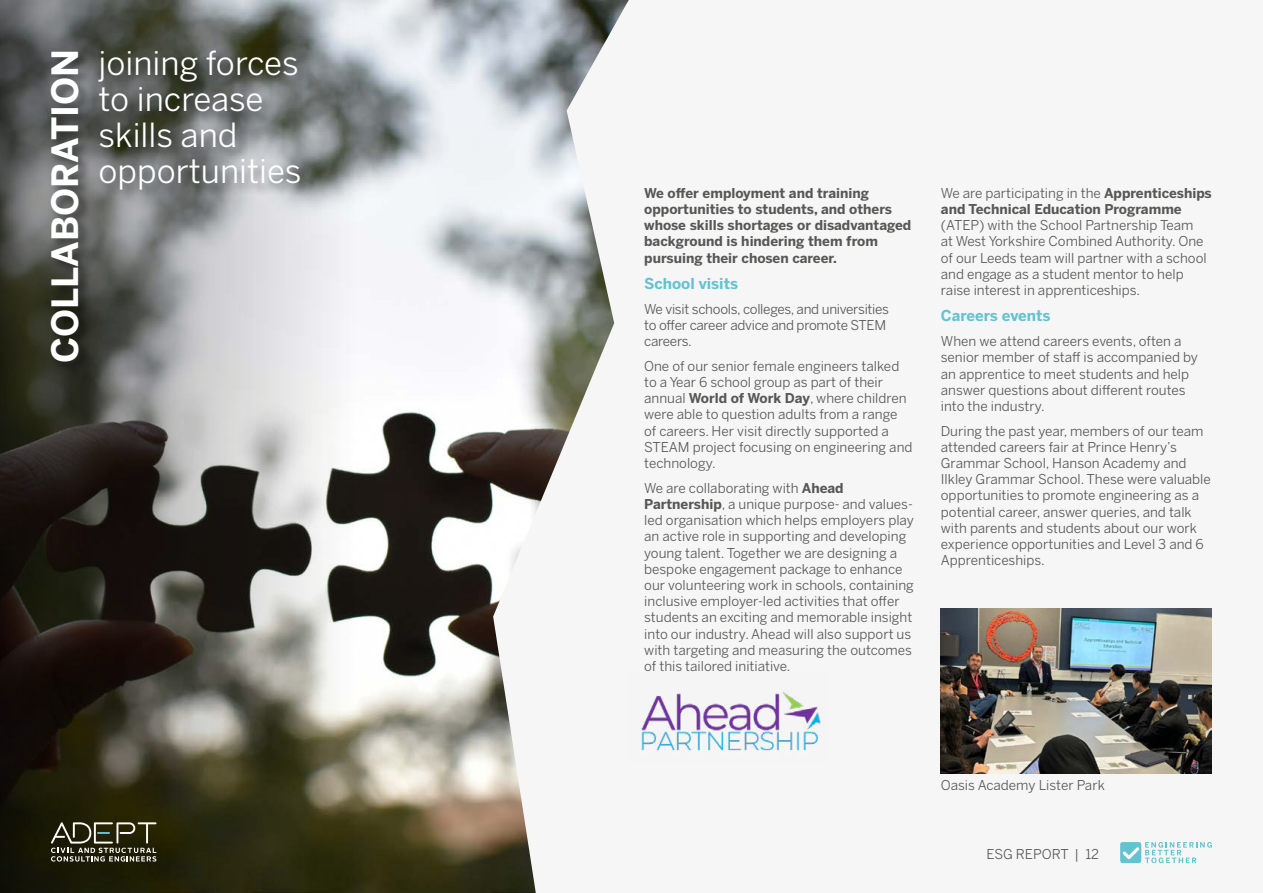
<style>
.page{position:relative;width:1263px;height:893px;background:#f6f6f6}
.page>*{position:absolute;margin:0;border:0;box-sizing:border-box;transform-origin:0 0}
.t1{font:700 36px "Benton Sans";color:#fff}
.t2{font:33px/36px "Benton Sans";color:#fff}
.t3{font:700 15px "Benton Sans";color:#63c3d1}
.t4{font:13.5px/16.2px "Benton Sans";color:#575756}
.t5{font:700 13.5px/16.2px "Benton Sans";color:#575756}
.t6{font:13.5px/16.2px "Benton Sans";letter-spacing:-.02em;color:#575756}
.s1{font-weight:700}
.s2{font-weight:400}
</style>
<div class="page">
<img style="left:355px;top:0;width:274px;height:893px">
<svg style="left:0;top:0;width:355px;height:893px"></svg>
<div style="left:1120px;top:842px;width:21px;height:21px;background:#63c3d1;border-radius:2px"></div>
<svg style="left:1123px;top:847px;width:16px;height:12px"></svg>
<svg style="left:1145px;top:842px;width:67px;height:21px"></svg>
<img style="left:941px;top:608px;width:271px;height:166px">
<div style="left:49px;top:50px;width:43px;height:325px;background:#000;opacity:.47"></div>
<div style="left:97px;top:49px;width:216px;height:155px;background:#000;opacity:.47"></div>
<img style="left:641px;top:692px;width:180px;height:59px">
<svg style="left:51px;top:822px;width:105px;height:39px"></svg>
<h1 class="t1" style="left:44px;top:363px;width:316px;rotate:-90deg">COLLABORATION</h1>
<h2 class="t2" style="left:99px;top:45px;width:204px">joining forces to increase skills and opportunities</h2>
<p class="t5" style="left:644px;top:185px;width:269px">We offer employment and training opportunities to students, and others whose skills shortages or disadvantaged background is hindering them from pursuing their chosen career.</p>
<p class="t3" style="left:644px;top:275px;width:95px">School visits</p>
<p class="t6" style="left:644px;top:301px;width:246px">We visit schools, colleges, and universities to offer career advice and promote STEM careers.</p>
<p class="t4" style="left:644px;top:358px;width:270px">One of our senior female engineers talked to a Year 6 school group as part of their annual <span class="s1">World of Work Day</span>, where children were able to question adults from a range of careers. Her visit directly supported a STEAM project focusing on engineering and technology.</p>
<p class="t4" style="left:644px;top:480px;width:271px">We are collaborating with <span class="s1">Ahead Partnership</span>, a unique purpose- and values&shy;led organisation which helps employers play an active role in supporting and developing young talent. Together we are designing a bespoke engagement package to enhance our volunteering work in schools, containing inclusive employer-led activities that offer students an exciting and memorable insight into our industry. Ahead will also support us with targeting and measuring the outcomes of this tailored initiative.</p>
<p class="t5" style="left:941px;top:185px;width:272px"><span class="s2">We are participating in the</span> Apprenticeships and Technical Education Programme</p>
<p class="t4" style="left:941px;top:217px;width:267px">(ATEP) with the School Partnership Team at West Yorkshire Combined Authority. One of our Leeds team will partner with a school and engage as a student mentor to help raise interest in apprenticeships.</p>
<p class="t3" style="left:941px;top:307px;width:111px">Careers events</p>
<p class="t4" style="left:941px;top:333px;width:259px">When we attend careers events, often a senior member of staff is accompanied by an apprentice to meet students and help answer questions about different routes into the industry.</p>
<p class="t4" style="left:941px;top:422px;width:271px">During the past year, members of our team attended careers fair at Prince Henry’s Grammar School, Hanson Academy and Ilkley Grammar School. These were valuable opportunities to promote engineering as a potential career, answer queries, and talk with parents and students about our work experience opportunities and Level 3 and 6<br>Apprenticeships.</p>
<p class="t4" style="left:941px;top:776px;width:165px">Oasis Academy Lister Park</p>
<p class="t4" style="left:986px;top:846px;width:114px">ESG REPORT | 12</p>
</div>
